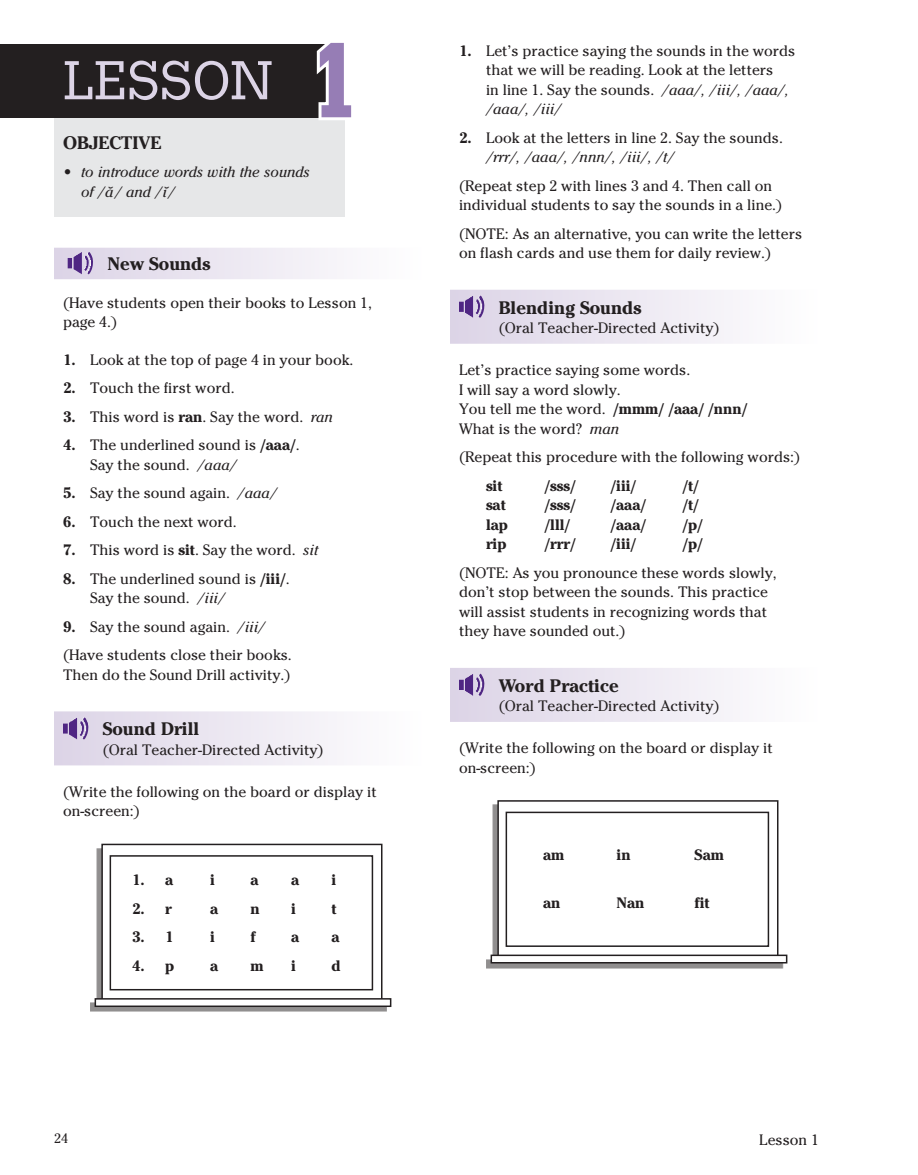
<style>
.page{position:relative;width:918px;height:1175px;background:#fff}
.page>*{position:absolute;margin:0;border:0;box-sizing:border-box;transform-origin:0 0}
.t1{font:300 54px "Calvert MT Std";color:#dcd4e6}
.t2{font:700 18px "Cheltenham Std";color:#231f20}
.t3{font:15px/19.5px "Cheltenham Std";color:#231f20}
.t4{font:700 15px "Cheltenham Std";color:#231f20}
.t5{font:italic 15px/19.5px "Cheltenham Std";color:#231f20}
.t6{font:13.5px "Cheltenham Std";color:#231f20}
.s1{font-weight:700;font-size:105px;color:#967db5}
.s2{font-weight:700}
.s3{font-style:italic}
</style>
<div class="page">
<div style="left:54px;top:111px;width:291px;height:106px;background:#e6e7e8"></div>
<div style="left:54px;top:248px;width:369px;height:31px;background:linear-gradient(to right,#dcd3e6,#fff)"></div>
<div style="left:54px;top:711px;width:369px;height:54px;background:linear-gradient(to right,#dcd3e6,#fff)"></div>
<img style="left:68px;top:252px;width:25px;height:22px">
<img style="left:63px;top:717px;width:25px;height:22px">
<div style="left:101px;top:843px;width:281px;height:158px;border:2px solid #231f20"></div>
<div style="left:110px;top:855px;width:263px;height:135px;border:2px solid #231f20"></div>
<div style="left:90px;top:1002px;width:297px;height:9px;background:#918f8f"></div>
<div style="left:95px;top:998px;width:296px;height:8px;background:#fff"></div>
<div style="left:95px;top:998px;width:296px;height:9px;border:2px solid #231f20"></div>
<div style="left:450px;top:290px;width:369px;height:54px;background:linear-gradient(to right,#dcd3e6,#fff)"></div>
<div style="left:450px;top:668px;width:369px;height:54px;background:linear-gradient(to right,#dcd3e6,#fff)"></div>
<img style="left:459px;top:295px;width:25px;height:23px">
<img style="left:459px;top:673px;width:25px;height:23px">
<div style="left:497px;top:800px;width:281px;height:157px;border:2px solid #231f20"></div>
<div style="left:506px;top:811px;width:263px;height:136px;border:2px solid #231f20"></div>
<div style="left:486px;top:959px;width:297px;height:9px;background:#231f20;opacity:.5"></div>
<div style="left:491px;top:955px;width:296px;height:7px;background:#fff"></div>
<div style="left:491px;top:954px;width:296px;height:9px;border:2px solid #231f20"></div>
<div style="left:0;top:45px;width:343px;height:73px;background:#231f20"></div>
<svg style="left:311px;top:44px;width:34px;height:76px"></svg>
<h1 class="t1" style="left:64px;top:50px;width:304px">LESSON <span class="s1">1</span></h1>
<p class="t2" style="left:63px;top:132px;width:100px">OBJECTIVE</p>
<p class="t5" style="left:81px;top:162px;width:230px;text-indent:-18px"><span class="s2">•</span> to introduce words with the sounds of /a˘ / and /ı˘/</p>
<p class="t2" style="left:107px;top:253px;width:104px">New Sounds</p>
<p class="t3" style="left:63px;top:293px;width:310px">(Have students open their books to Lesson 1, page 4.)</p>
<p class="t3" style="left:63px;top:350px;width:290px"><span class="s2">1.</span> Look at the top of page 4 in your book.</p>
<p class="t3" style="left:63px;top:378px;width:171px"><span class="s2">2.</span> Touch the first word.</p>
<p class="t3" style="left:63px;top:407px;width:272px"><span class="s2">3.</span> This word is <span class="s2">ran</span>. Say the word. <span class="s3">ran</span></p>
<p class="t3" style="left:90px;top:435px;width:209px;text-indent:-27px"><span class="s2">4.</span> The underlined sound is <span class="s2">/aaa/</span>.<br>Say the sound. <span class="s3">/aaa/</span></p>
<p class="t3" style="left:63px;top:483px;width:216px"><span class="s2">5.</span> Say the sound again. <span class="s3">/aaa/</span></p>
<p class="t3" style="left:63px;top:512px;width:173px"><span class="s2">6.</span> Touch the next word.</p>
<p class="t3" style="left:63px;top:540px;width:257px"><span class="s2">7.</span> This word is <span class="s2">sit</span>. Say the word. <span class="s3">sit</span></p>
<p class="t3" style="left:90px;top:569px;width:199px;text-indent:-27px"><span class="s2">8.</span> The underlined sound is <span class="s2">/iii/</span>.<br>Say the sound. <span class="s3">/iii/</span></p>
<p class="t3" style="left:63px;top:612px;width:228px;line-height:28.5px"><span class="s2">9.</span> Say the sound again. <span class="s3">/iii/ </span>(Have students close their books.</p>
<p class="t3" style="left:63px;top:665px;width:229px">Then do the Sound Drill activity.)</p>
<p class="t2" style="left:103px;top:718px;width:98px">Sound Drill</p>
<p class="t3" style="left:103px;top:740px;width:222px">(Oral Teacher-Directed Activity)</p>
<p class="t3" style="left:63px;top:782px;width:315px">(Write the following on the board or display it on-screen:)</p>
<p class="t4" style="left:132px;top:871px;width:43px">1. a</p>
<p class="t4" style="left:210px;top:871px;width:6px">i</p>
<p class="t4" style="left:251px;top:871px;width:10px">a</p>
<p class="t4" style="left:291px;top:871px;width:10px">a</p>
<p class="t4" style="left:332px;top:871px;width:6px">i</p>
<p class="t4" style="left:132px;top:899px;width:41px">2. r</p>
<p class="t4" style="left:210px;top:899px;width:10px">a</p>
<p class="t4" style="left:251px;top:899px;width:11px">n</p>
<p class="t4" style="left:291px;top:899px;width:6px">i</p>
<p class="t4" style="left:332px;top:899px;width:7px">t</p>
<p class="t4" style="left:132px;top:928px;width:43px">3. 1</p>
<p class="t4" style="left:210px;top:928px;width:6px">i</p>
<p class="t4" style="left:251px;top:928px;width:7px">f</p>
<p class="t4" style="left:291px;top:928px;width:10px">a</p>
<p class="t4" style="left:332px;top:928px;width:10px">a</p>
<p class="t4" style="left:132px;top:956px;width:43px">4. p</p>
<p class="t4" style="left:210px;top:956px;width:10px">a</p>
<p class="t4" style="left:251px;top:956px;width:15px">m</p>
<p class="t4" style="left:291px;top:956px;width:6px">i</p>
<p class="t4" style="left:332px;top:956px;width:11px">d</p>
<p class="t3" style="left:486px;top:41px;width:311px;text-indent:-27px"><span class="s2">1.</span> Let’s practice saying the sounds in the words that we will be reading. Look at the letters<br>in line 1. Say the sounds. <span class="s3">/aaa/, /iii/, /aaa/, /aaa/, /iii/</span></p>
<p class="t3" style="left:486px;top:128px;width:296px;text-indent:-27px"><span class="s2">2.</span> Look at the letters in line 2. Say the sounds. <span class="s3">/rrr/, /aaa/, /nnn/, /iii/, /t/</span></p>
<p class="t3" style="left:459px;top:176px;width:325px">(Repeat step 2 with lines 3 and 4. Then call on individual students to say the sounds in a line.)</p>
<p class="t3" style="left:459px;top:224px;width:345px">(NOTE: As an alternative, you can write the letters on flash cards and use them for daily review.)</p>
<p class="t2" style="left:499px;top:297px;width:144px">Blending Sounds</p>
<p class="t3" style="left:499px;top:318px;width:222px">(Oral Teacher-Directed Activity)</p>
<p class="t3" style="left:459px;top:360px;width:290px">Let’s practice saying some words.<br>I will say a word slowly.<br>You tell me the word. <span class="s2">/mmm/ /aaa/ /nnn/<br></span>What is the word? <span class="s3">man</span></p>
<p class="t3" style="left:459px;top:447px;width:343px">(Repeat this procedure with the following words:)</p>
<p class="t4" style="left:486px;top:476px;width:18px">sit</p>
<p class="t4" style="left:544px;top:476px;width:33px">/sss/</p>
<p class="t4" style="left:610px;top:476px;width:27px">/iii/</p>
<p class="t4" style="left:682px;top:476px;width:18px">/t/</p>
<p class="t4" style="left:486px;top:496px;width:21px">sat</p>
<p class="t4" style="left:544px;top:496px;width:33px">/sss/</p>
<p class="t4" style="left:610px;top:496px;width:37px">/aaa/</p>
<p class="t4" style="left:682px;top:496px;width:18px">/t/</p>
<p class="t4" style="left:486px;top:515px;width:23px">lap</p>
<p class="t4" style="left:544px;top:515px;width:27px">/lll/</p>
<p class="t4" style="left:610px;top:515px;width:37px">/aaa/</p>
<p class="t4" style="left:682px;top:515px;width:22px">/p/</p>
<p class="t4" style="left:486px;top:535px;width:22px">rip</p>
<p class="t4" style="left:544px;top:535px;width:33px">/rrr/</p>
<p class="t4" style="left:610px;top:535px;width:27px">/iii/</p>
<p class="t4" style="left:682px;top:535px;width:22px">/p/</p>
<p class="t3" style="left:459px;top:563px;width:319px">(NOTE: As you pronounce these words slowly, don’t stop between the sounds. This practice will assist students in recognizing words that they have sounded out.)</p>
<p class="t2" style="left:499px;top:675px;width:122px">Word Practice</p>
<p class="t3" style="left:499px;top:696px;width:222px">(Oral Teacher-Directed Activity)</p>
<p class="t3" style="left:459px;top:738px;width:315px">(Write the following on the board or display it on-screen:)</p>
<p class="t4" style="left:543px;top:845px;width:23px">am</p>
<p class="t4" style="left:617px;top:845px;width:16px">in</p>
<p class="t4" style="left:695px;top:845px;width:31px">Sam</p>
<p class="t4" style="left:543px;top:893px;width:19px">an</p>
<p class="t4" style="left:617px;top:893px;width:29px">Nan</p>
<p class="t4" style="left:695px;top:893px;width:17px">fit</p>
<p class="t6" style="left:54px;top:1130px;width:16px">24</p>
<p class="t3" style="left:759px;top:1130px;width:61px">Lesson 1</p>
</div>
